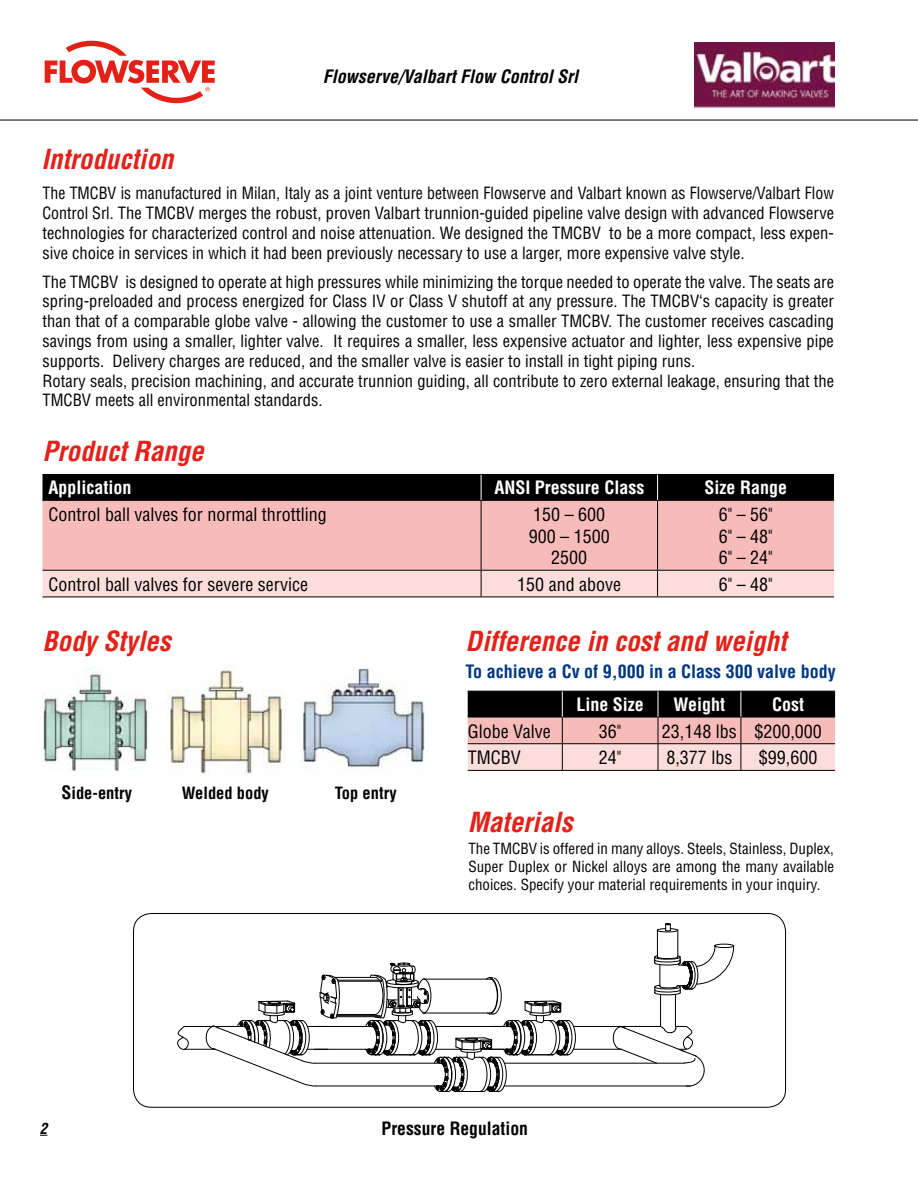
<style>
.page{position:relative;width:918px;height:1188px;background:#fff}
.page>*{position:absolute;margin:0;border:0;box-sizing:border-box;transform-origin:0 0}
.t1{font:italic 700 condensed 27px "Helvetica";color:#e32118}
.t2{font:condensed 18px/21.6px "Helvetica";color:#000;text-align:center}
.t3{font:700 condensed 18px "Helvetica";color:#fff}
.t4{font:700 condensed 18px "Helvetica";color:#003882}
.t5{font:italic 700 condensed 18px "Helvetica LT Std";color:#000}
.t6{font:700 condensed 18px "Helvetica";color:#000}
.t7{font:condensed 16.5px/19.8px "Helvetica";color:#000}
.t8{font:condensed 16.5px/19.8px "Helvetica";color:#000;text-align:justify;scale:.96 1}
.t9{font:700 condensed 16.5px "Helvetica";color:#000}
.t10{font:condensed 15px/18px "Helvetica";color:#000;text-align:justify}
.t11{font:italic 700 condensed 15px "Helvetica LT Std";color:#000}
.s1{font-family:"Helvetica LT Std"}
.s2{font-size:18px}
</style>
<div class="page">
<hr style="left:0;top:120px;width:918px;height:1px;background:#000">
<img style="left:694px;top:43px;width:140px;height:65px">
<svg style="left:44px;top:41px;width:171px;height:62px"></svg>
<hr style="left:314px;top:1049px;width:58px;height:1px;background:#000">
<hr style="left:314px;top:1026px;width:58px;height:1px;background:#000">
<hr style="left:316px;top:1086px;width:125px;height:1px;background:#000">
<hr style="left:315px;top:1063px;width:126px;height:1px;background:#000">
<hr style="left:504px;top:1086px;width:186px;height:1px;background:#000">
<hr style="left:504px;top:1063px;width:181px;height:1px;background:#000">
<hr style="left:335px;top:977px;width:41px;height:1px;background:#000">
<hr style="left:337px;top:1014px;width:39px;height:1px;background:#000">
<hr style="left:338px;top:980px;width:43px;height:1px;background:#000">
<hr style="left:338px;top:981px;width:43px;height:1px;background:#000">
<hr style="left:336px;top:1016px;width:44px;height:1px;background:#000">
<hr style="left:336px;top:1015px;width:44px;height:1px;background:#000">
<hr style="left:184px;top:1026px;width:60px;height:1px;background:#000">
<svg style="left:365px;top:963px;width:211px;height:130px"></svg>
<hr style="left:573px;top:1049px;width:48px;height:1px;background:#000">
<hr style="left:184px;top:1049px;width:31px;height:1px;background:#000">
<svg style="left:205px;top:975px;width:136px;height:111px"></svg>
<svg style="left:177px;top:1026px;width:12px;height:24px"></svg>
<hr style="left:574px;top:1026px;width:87px;height:1px;background:#000">
<hr style="left:675px;top:994px;width:1px;height:32px;background:#000">
<svg style="left:612px;top:1022px;width:93px;height:65px"></svg>
<svg style="left:654px;top:923px;width:80px;height:72px"></svg>
<div style="left:715px;top:944px;width:19px;height:4px;border:1px solid #000;border-radius:50%"></div>
<div style="left:660px;top:994px;width:1px;height:33px;border:1px solid #000"></div>
<div style="left:43px;top:501px;width:791px;height:69px;background:#f7bcba"></div>
<hr style="left:43px;top:500px;width:438px;height:1px;background:#000">
<hr style="left:481px;top:500px;width:177px;height:1px;background:#000">
<hr style="left:481px;top:501px;width:1px;height:69px;background:#000">
<hr style="left:658px;top:500px;width:176px;height:1px;background:#000">
<hr style="left:657px;top:501px;width:1px;height:69px;background:#000">
<svg style="left:43px;top:570px;width:791px;height:27px;background:#eed2d0"></svg>
<hr style="left:43px;top:597px;width:438px;height:1px;background:#000">
<hr style="left:481px;top:597px;width:177px;height:1px;background:#000">
<hr style="left:658px;top:597px;width:176px;height:1px;background:#000">
<div style="left:43px;top:474px;width:791px;height:26px;background:#000"></div>
<hr style="left:468px;top:770px;width:94px;height:1px;background:#000">
<hr style="left:562px;top:770px;width:96px;height:1px;background:#000">
<hr style="left:658px;top:770px;width:83px;height:1px;background:#000">
<hr style="left:741px;top:770px;width:94px;height:1px;background:#000">
<svg style="left:468px;top:691px;width:367px;height:79px;background:#a18483"></svg>
<img style="left:43px;top:668px;width:106px;height:103px">
<img style="left:168px;top:664px;width:118px;height:113px">
<img style="left:301px;top:667px;width:124px;height:103px">
<div style="left:133px;top:913px;width:653px;height:195px;border:1px solid #000;border-radius:18px"></div>
<h1 class="t1" style="left:41px;top:142px;width:134px">Introduction</h1>
<p class="t5" style="left:323px;top:65px;width:257px">Flowserve/Valbart Flow Control Srl</p>
<p class="t8" style="left:43px;top:183px;width:826px">The TMCBV is manufactured in Milan, Italy as a joint venture between Flowserve and Valbart known as Flowserve/Valbart Flow Control Srl. The TMCBV merges the robust, proven Valbart trunnion-guided pipeline valve design with advanced Flowserve technologies for characterized control and noise attenuation. We designed the TMCBV to be a more compact, less expen&shy;sive choice in services in which it had been previously necessary to use a larger, more expensive valve style.</p>
<p class="t7" style="left:43px;top:271px;width:793px">The TMCBV is designed to operate at high pressures while minimizing the torque needed to operate the valve. The seats are spring-preloaded and process energized for Class IV or Class V shutoff at any pressure. The TMCBV‘s capacity is greater than that of a comparable globe valve - allowing the customer to use a smaller TMCBV. The customer receives cascading savings from using a smaller, lighter valve. It requires a smaller, less expensive actuator and lighter, less expensive pipe supports. Delivery charges are reduced, and the smaller valve is easier to install in tight piping runs.<br>Rotary seals, precision machining, and accurate trunnion guiding, all contribute to zero external leakage, ensuring that the TMCBV meets all environmental standards.</p>
<h1 class="t1" style="left:43px;top:435px;width:163px">Product Range</h1>
<p class="t3" style="left:49px;top:477px;width:85px">Application</p>
<p class="t3" style="left:494px;top:477px;width:151px">ANSI Pressure Class</p>
<p class="t3" style="left:705px;top:477px;width:84px">Size Range</p>
<p class="t2" style="left:49px;top:503px;width:280px">Control ball valves for normal throttling</p>
<p class="t2" style="left:529px;top:503px;width:82px">150 – 600<br>900 – 1500<br>2500</p>
<p class="t2" style="left:719px;top:503px;width:55px;text-align:justify">6<span class="s1">"</span> – 56<span class="s1">" </span>6<span class="s1">"</span> – 48<span class="s1">" </span>6<span class="s1">"</span> – 24<span class="s1">"</span></p>
<p class="t2" style="left:49px;top:573px;width:261px">Control ball valves for severe service</p>
<p class="t2" style="left:517px;top:573px;width:105px">150 and above</p>
<p class="t2" style="left:719px;top:573px;width:56px">6<span class="s1">"</span> – 48<span class="s1">"</span></p>
<h1 class="t1" style="left:43px;top:625px;width:130px">Body Styles</h1>
<h1 class="t1" style="left:466px;top:625px;width:323px">Difference in cost and weight</h1>
<p class="t9" style="left:61px;top:783px;width:72px"><span class="s2">S</span>ide-entry</p>
<p class="t9" style="left:182px;top:783px;width:89px">Welded body</p>
<p class="t9" style="left:335px;top:783px;width:63px">Top entry</p>
<p class="t4" style="left:466px;top:661px;width:372px">To achieve a Cv of 9,000 in a Class 300 valve body</p>
<p class="t3" style="left:576px;top:694px;width:69px">Line Size</p>
<p class="t3" style="left:674px;top:694px;width:53px">Weight</p>
<p class="t3" style="left:772px;top:694px;width:34px">Cost</p>
<p class="t2" style="left:468px;top:720px;width:85px">Globe Valve</p>
<p class="t2" style="left:599px;top:720px;width:24px">36<span class="s1">"</span></p>
<p class="t2" style="left:662px;top:720px;width:161px">23,148 lbs $200,000</p>
<p class="t2" style="left:468px;top:747px;width:55px">TMCBV</p>
<p class="t2" style="left:599px;top:747px;width:24px">24<span class="s1">"</span></p>
<p class="t2" style="left:666px;top:747px;width:67px">8,377 lbs</p>
<p class="t2" style="left:759px;top:747px;width:60px">$99,600</p>
<h1 class="t1" style="left:468px;top:806px;width:107px">Materials</h1>
<p class="t10" style="left:468px;top:839px;width:367px">The TMCBV is offered in many alloys. Steels, Stainless, Duplex, Super Duplex or Nickel alloys are among the many available choices. Specify your material requirements in your inquiry.</p>
<p class="t11" style="left:40px;top:1119px;width:9px">2</p>
<p class="t6" style="left:382px;top:1117px;width:148px">Pressure Regulation</p>
</div>
